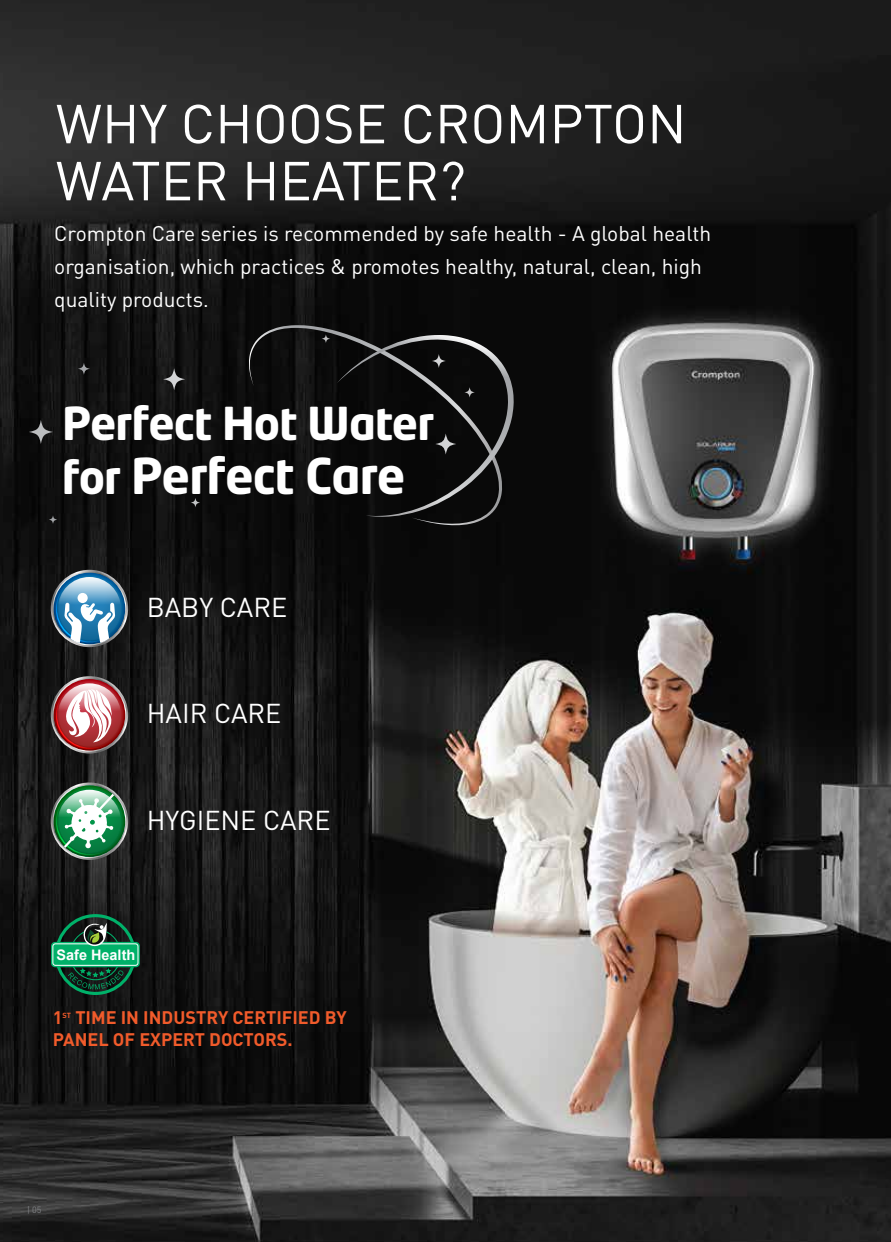
<style>
.page{position:relative;width:891px;height:1242px;background:#fff}
.page>*{position:absolute;margin:0;border:0;box-sizing:border-box;transform-origin:0 0}
.t1{font:54px/57px "DIN Pro";color:#fff}
.t2{font:700 48.75px "Neo Tech Std";letter-spacing:-.02em;color:#fff}
.t3{font:700 44.85px "Neo Tech Std";letter-spacing:-.02em;color:#fff}
.t4{font:27px "DIN Pro";color:#fff}
.t5{font:21px/33px "DIN Pro";color:#fff}
.t6{font:700 18px/22.5px "DIN Pro";color:#f15b2b}
.t7{font:700 14.4px "Arial";color:#fff}
.t8{font:9px "DIN Pro";color:#808285}
.t9{font:700 7.35px "DIN Pro";color:#f15b2b}
.s1{font-size:44.85px}
</style>
<div class="page">
<img style="left:0;top:0;width:891px;height:1242px">
<svg style="left:51px;top:783px;width:77px;height:77px"></svg>
<svg style="left:53px;top:784px;width:73px;height:74px"></svg>
<svg style="left:54px;top:785px;width:71px;height:72px"></svg>
<svg style="left:58px;top:790px;width:63px;height:63px"></svg>
<svg style="left:56px;top:791px;width:60px;height:64px"></svg>
<svg style="left:51px;top:570px;width:77px;height:77px"></svg>
<svg style="left:53px;top:572px;width:73px;height:73px"></svg>
<svg style="left:54px;top:573px;width:71px;height:71px"></svg>
<svg style="left:58px;top:577px;width:63px;height:63px"></svg>
<svg style="left:56px;top:585px;width:59px;height:58px"></svg>
<svg style="left:51px;top:676px;width:77px;height:78px"></svg>
<svg style="left:53px;top:678px;width:73px;height:74px"></svg>
<svg style="left:54px;top:679px;width:71px;height:72px"></svg>
<svg style="left:58px;top:683px;width:63px;height:63px"></svg>
<svg style="left:56px;top:689px;width:57px;height:60px"></svg>
<div style="left:55px;top:914px;width:81px;height:81px;border:3px solid #00b169;border-radius:50%"></div>
<div style="left:51px;top:942px;width:89px;height:25px;background:#00b169;border-radius:4px"></div>
<div style="left:53px;top:944px;width:85px;height:22px;border:1px solid #fff;border-radius:3px"></div>
<svg style="left:68px;top:923px;width:55px;height:66px"></svg>
<svg style="left:78px;top:363px;width:12px;height:12px"></svg>
<svg style="left:163px;top:368px;width:22px;height:22px"></svg>
<svg style="left:49px;top:515px;width:8px;height:9px"></svg>
<svg style="left:191px;top:498px;width:9px;height:9px"></svg>
<svg style="left:29px;top:420px;width:24px;height:24px"></svg>
<svg style="left:249px;top:325px;width:253px;height:201px;background:#0f0f0f"></svg>
<svg style="left:337px;top:335px;width:177px;height:183px;background:#181818"></svg>
<h1 class="t1" style="left:56px;top:93px;width:632px">WHY CHOOSE CROMPTON<br>WATER HEATER?</h1>
<p class="t5" style="left:54px;top:216px;width:659px">Crompton Care series is recommended by safe health - A global health organisation, which practices &amp; promotes healthy, natural, clean, high quality products.</p>
<h3 class="t3" style="left:62px;top:395px;width:374px">Perfect Hot Water</h3>
<h2 class="t2" style="left:62px;top:444px;width:345px"><span class="s1">for</span> Perfect Care</h2>
<p class="t4" style="left:147px;top:589px;width:142px">BABY CARE</p>
<p class="t4" style="left:147px;top:695px;width:136px">HAIR CARE</p>
<p class="t4" style="left:147px;top:801px;width:185px">HYGIENE CARE</p>
<p class="t7" style="left:57px;top:945px;width:80px">Safe Health</p>
<p class="t6" style="left:53px;top:1004px;width:295px;text-indent:22px">TIME IN INDUSTRY CERTIFIED BY<br>PANEL OF EXPERT DOCTORS.</p>
<p class="t6" style="left:53px;top:1004px;width:11px">1</p>
<p class="t9" style="left:63px;top:1009px;width:10px">ST</p>
<p class="t8" style="left:27px;top:1203px;width:16px">| 05</p>
</div>
